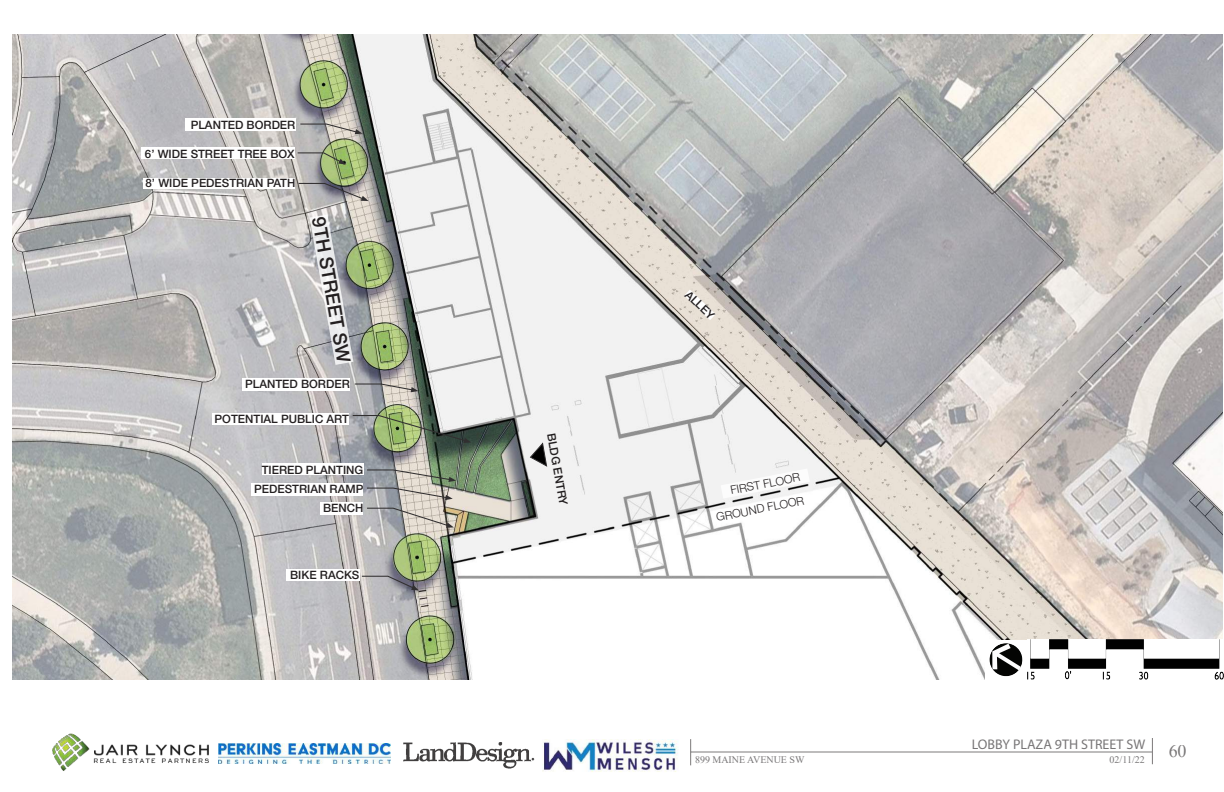
<style>
.page{position:relative;width:1224px;height:792px;background:#fff}
.page>*{position:absolute;margin:0;border:0;box-sizing:border-box;transform-origin:0 0}
.t1{font:500 18.9px "Helvetica Neue LT Std";color:#231f20}
.t2{font:18px "Times New Roman";color:#231f20}
.t3{font:14px "Myriad Pro";color:#787677}
.t4{font:500 11.5px/19.9px "Helvetica Neue LT Std";color:#231f20;text-align:right}
.t5{font:300 11.5px/23.7px "Helvetica Neue LT Std";color:#231f20;text-align:right}
.t6{font:10px "Times New Roman";color:#787677}
</style>
<div class="page">
<hr style="left:691px;top:752px;width:461px;height:1px;background:#231f20">
<svg style="left:1152px;top:738px;width:1px;height:26px"></svg>
<svg style="left:690px;top:739px;width:1px;height:26px"></svg>
<img style="left:52px;top:733px;width:157px;height:38px">
<img style="left:219px;top:743px;width:171px;height:21px">
<img style="left:542px;top:739px;width:136px;height:33px">
<img style="left:403px;top:742px;width:132px;height:27px">
<img style="left:13px;top:35px;width:1210px;height:645px">
<svg style="left:310px;top:215px;width:43px;height:150px"></svg>
<svg style="left:361px;top:575px;width:58px;height:15px"></svg>
<svg style="left:297px;top:152px;width:49px;height:13px"></svg>
<svg style="left:366px;top:507px;width:88px;height:21px;background:#b8b5b0"></svg>
<svg style="left:366px;top:469px;width:90px;height:31px;background:#a9aba3"></svg>
<svg style="left:352px;top:414px;width:119px;height:29px;background:#8c9a7f"></svg>
<svg style="left:299px;top:123px;width:64px;height:11px"></svg>
<svg style="left:354px;top:383px;width:64px;height:9px"></svg>
<svg style="left:297px;top:182px;width:72px;height:19px"></svg>
<div style="left:286px;top:569px;width:73px;height:12px;background:#fff"></div>
<div style="left:141px;top:148px;width:154px;height:11px;background:#fff"></div>
<div style="left:320px;top:502px;width:43px;height:12px;background:#fff"></div>
<div style="left:185px;top:118px;width:110px;height:13px;background:#fff"></div>
<div style="left:242px;top:378px;width:108px;height:12px;background:#fff"></div>
<div style="left:144px;top:178px;width:151px;height:10px;background:#fff"></div>
<div style="left:262px;top:464px;width:101px;height:11px;background:#fff"></div>
<div style="left:252px;top:483px;width:111px;height:12px;background:#fff"></div>
<div style="left:213px;top:413px;width:136px;height:12px;background:#fff"></div>
<svg style="left:530px;top:442px;width:17px;height:25px"></svg>
<div style="left:985px;top:640px;width:43px;height:40px;background:#fff"></div>
<svg style="left:990px;top:643px;width:33px;height:33px"></svg>
<img style="left:1027px;top:640px;width:197px;height:40px">
<svg style="left:711px;top:469px;width:99px;height:56px"></svg>
<svg style="left:684px;top:290px;width:32px;height:30px"></svg>
<p class="t4" style="left:191px;top:115px;width:106px">PLANTED BORDER</p>
<p class="t4" style="left:145px;top:143px;width:151px">6’ WIDE STREET TREE BOX</p>
<p class="t4" style="left:146px;top:173px;width:151px">8’ WIDE PEDESTRIAN PATH</p>
<h1 class="t1" style="left:330px;top:215px;width:149px;rotate:80deg">9TH STREET SW</h1>
<p class="t4" style="left:245px;top:374px;width:106px">PLANTED BORDER</p>
<p class="t4" style="left:215px;top:409px;width:136px">POTENTIAL PUBLIC ART</p>
<p class="t4" style="left:254px;top:459px;width:111px">TIERED PLANTING<br>PEDESTRIAN RAMP</p>
<p class="t4" style="left:323px;top:498px;width:42px">BENCH</p>
<p class="t4" style="left:290px;top:565px;width:71px">BIKE RACKS</p>
<p class="t4" style="left:561px;top:431px;width:74px;rotate:80deg">BLDG ENTRY</p>
<p class="t4" style="left:694px;top:285px;width:37px;rotate:44deg">ALLEY</p>
<p class="t5" style="left:710px;top:482px;width:91px;rotate:-11deg">FIRST FLOOR<br>GROUND FLOOR</p>
<p class="t3" style="left:972px;top:735px;width:175px">LOBBY PLAZA 9TH STREET SW</p>
<p class="t6" style="left:695px;top:753px;width:111px">899 MAINE AVENUE SW</p>
<p class="t6" style="left:1110px;top:752px;width:37px">02/11/22</p>
<h2 class="t2" style="left:1169px;top:739px;width:19px">60</h2>
</div>
